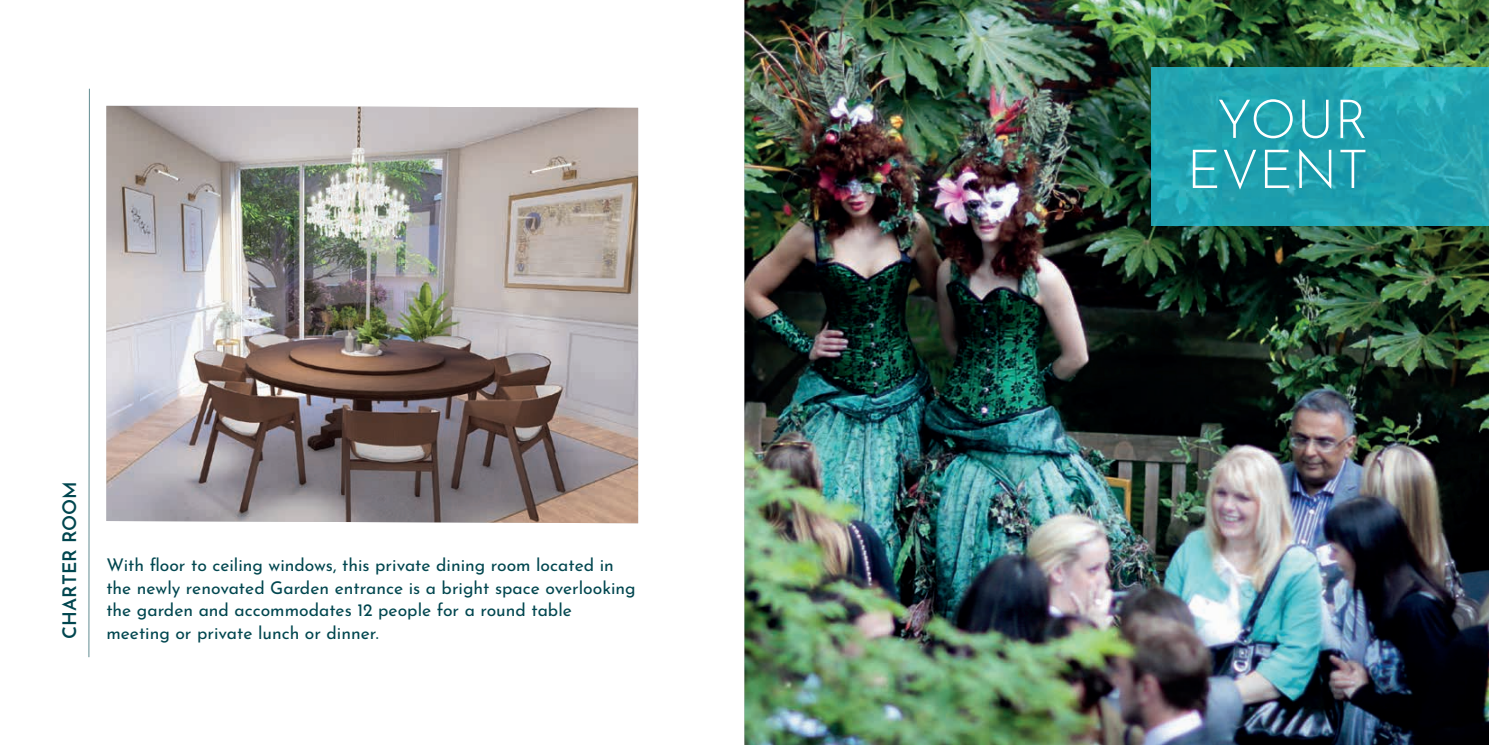
<style>
.page{position:relative;width:1489px;height:745px;background:#fff}
.page>*{position:absolute;margin:0;border:0;box-sizing:border-box;transform-origin:0 0}
.t1{font:300 53.75px/50px "Josefin Sans";color:#fff;text-align:center}
.t2{font:600 18.75px "Josefin Sans";color:#01464f}
.t3{font:17.5px/22.5px "Josefin Sans";color:#01464f}
</style>
<div class="page">
<img style="left:106px;top:106px;width:532px;height:417px">
<hr style="left:89px;top:89px;width:1px;height:567px;background:#01464f">
<img style="left:744px;top:0;width:744px;height:744px">
<img style="left:1150px;top:67px;width:338px;height:159px">
<p class="t2" style="left:56px;top:638px;width:158px;rotate:-90deg">CHARTER ROOM</p>
<p class="t3" style="left:106px;top:551px;width:531px">With floor to ceiling windows, this private dining room located in the newly renovated Garden entrance is a bright space overlooking the garden and accommodates 12 people for a round table</p>
<p class="t3" style="left:106px;top:619px;width:274px">meeting or private lunch or dinner.</p>
<h1 class="t1" style="left:1186px;top:90px;width:183px">YOUR<br>EVENT</h1>
</div>
